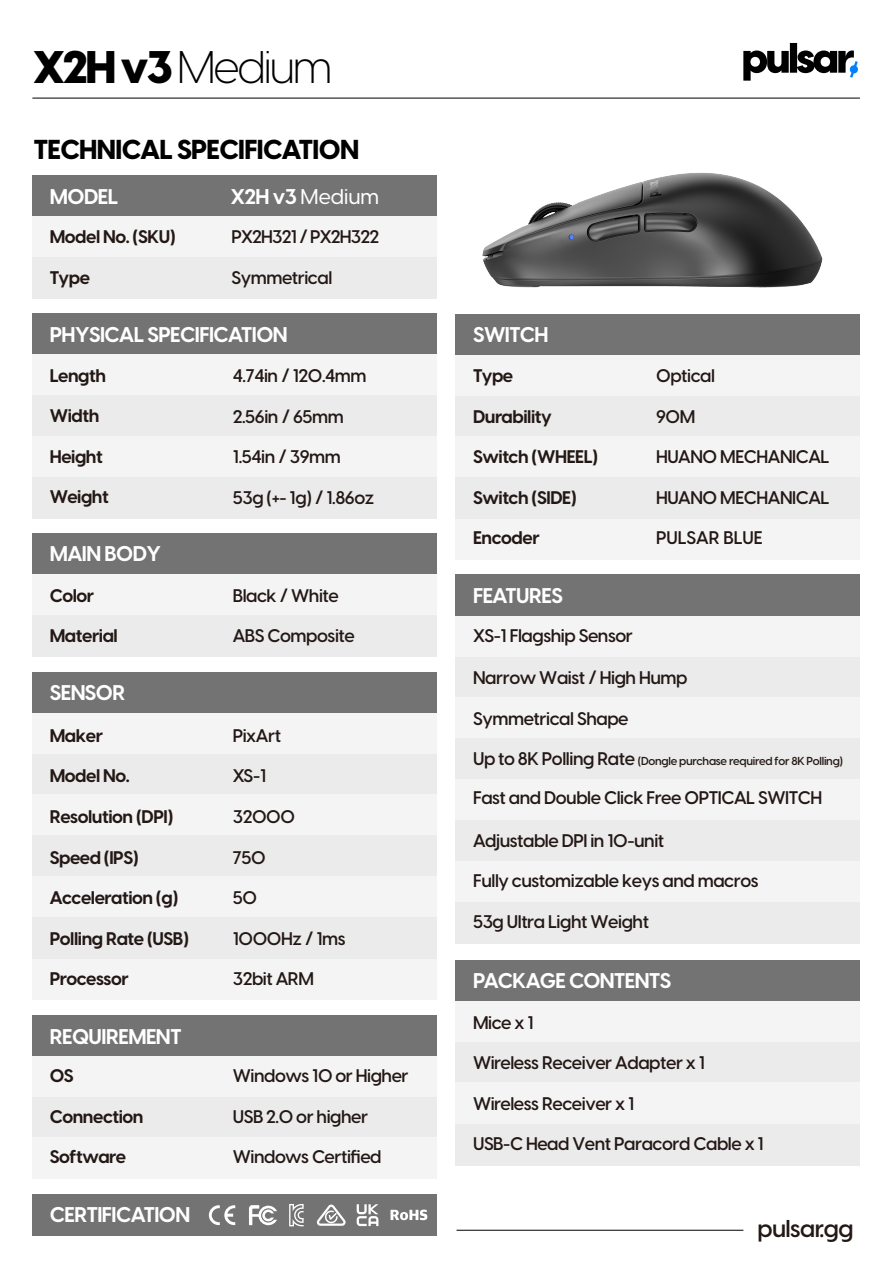
<style>
.page{position:relative;width:893px;height:1263px;background:#fff}
.page>*{position:absolute;margin:0;border:0;box-sizing:border-box;transform-origin:0 0}
.t1{font:300 45px "Visby CF";letter-spacing:-.05em;color:#000}
.t2{font:800 27px "Visby CF";letter-spacing:-.025em;color:#000}
.t3{font:600 24px "Visby CF";letter-spacing:-.025em;color:#231815}
.t4{font:700 21px "Visby CF";letter-spacing:-.025em;color:#fff}
.t5{font:500 21px "Visby CF";color:#fff}
.t6{font:600 18px "Visby CF";letter-spacing:-.025em;color:#231815}
.t7{font:700 18px "Visby CF";letter-spacing:-.025em;color:#231815}
.t8{font:600 18px "Visby CF";letter-spacing:-.045em;color:#231815}
.t9{font:600 18px "Visby CF";letter-spacing:-.005em;color:#231815}
.t10{font:600 11.4px "Visby CF";letter-spacing:-.025em;color:#231815}
.s1{font-weight:800}
.s2{font-weight:700}
.s3{font-size:18px}
</style>
<div class="page">
<hr style="left:32px;top:98px;width:828px;height:1px;background:#000">
<div style="left:32px;top:175px;width:405px;height:41px;background:#737373"></div>
<div style="left:32px;top:216px;width:405px;height:41px;background:#f4f4f4"></div>
<div style="left:32px;top:257px;width:405px;height:41px;background:#ebebeb"></div>
<div style="left:32px;top:314px;width:405px;height:41px;background:#737373"></div>
<div style="left:32px;top:355px;width:405px;height:41px;background:#f4f4f4"></div>
<div style="left:32px;top:396px;width:405px;height:41px;background:#ebebeb"></div>
<div style="left:32px;top:436px;width:405px;height:41px;background:#f4f4f4"></div>
<div style="left:32px;top:477px;width:405px;height:41px;background:#ebebeb"></div>
<div style="left:32px;top:1015px;width:405px;height:41px;background:#737373"></div>
<div style="left:32px;top:1056px;width:405px;height:41px;background:#f4f4f4"></div>
<div style="left:32px;top:1097px;width:405px;height:41px;background:#ebebeb"></div>
<div style="left:32px;top:1138px;width:405px;height:41px;background:#f4f4f4"></div>
<div style="left:32px;top:533px;width:405px;height:41px;background:#737373"></div>
<div style="left:32px;top:574px;width:405px;height:41px;background:#f4f4f4"></div>
<div style="left:32px;top:615px;width:405px;height:41px;background:#ebebeb"></div>
<div style="left:32px;top:672px;width:405px;height:41px;background:#737373"></div>
<div style="left:32px;top:713px;width:405px;height:41px;background:#f4f4f4"></div>
<div style="left:32px;top:754px;width:405px;height:41px;background:#ebebeb"></div>
<div style="left:32px;top:794px;width:405px;height:41px;background:#f4f4f4"></div>
<div style="left:32px;top:835px;width:405px;height:41px;background:#ebebeb"></div>
<div style="left:32px;top:876px;width:405px;height:41px;background:#f4f4f4"></div>
<div style="left:32px;top:958px;width:405px;height:41px;background:#f4f4f4"></div>
<div style="left:32px;top:917px;width:405px;height:41px;background:#ebebeb"></div>
<div style="left:455px;top:314px;width:405px;height:41px;background:#737373"></div>
<div style="left:455px;top:355px;width:405px;height:41px;background:#f4f4f4"></div>
<div style="left:455px;top:396px;width:405px;height:41px;background:#ebebeb"></div>
<div style="left:455px;top:436px;width:405px;height:42px;background:#f4f4f4"></div>
<div style="left:455px;top:518px;width:405px;height:41px;background:#f4f4f4"></div>
<div style="left:455px;top:478px;width:405px;height:41px;background:#ebebeb"></div>
<div style="left:455px;top:575px;width:405px;height:41px;background:#737373"></div>
<div style="left:455px;top:616px;width:405px;height:41px;background:#f4f4f4"></div>
<div style="left:455px;top:657px;width:405px;height:41px;background:#ebebeb"></div>
<div style="left:455px;top:697px;width:405px;height:41px;background:#f4f4f4"></div>
<div style="left:455px;top:738px;width:405px;height:41px;background:#ebebeb"></div>
<div style="left:455px;top:779px;width:405px;height:41px;background:#f4f4f4"></div>
<div style="left:455px;top:820px;width:405px;height:41px;background:#ebebeb"></div>
<div style="left:455px;top:960px;width:405px;height:41px;background:#737373"></div>
<div style="left:455px;top:1001px;width:405px;height:42px;background:#f4f4f4"></div>
<div style="left:455px;top:1043px;width:405px;height:41px;background:#ebebeb"></div>
<div style="left:455px;top:1083px;width:405px;height:41px;background:#f4f4f4"></div>
<div style="left:455px;top:1124px;width:405px;height:41px;background:#ebebeb"></div>
<div style="left:32px;top:1194px;width:405px;height:41px;background:#737373"></div>
<hr style="left:456px;top:1230px;width:287px;height:1px;background:#000">
<div style="left:455px;top:861px;width:405px;height:41px;background:#f4f4f4"></div>
<div style="left:455px;top:902px;width:405px;height:41px;background:#ebebeb"></div>
<svg style="left:838px;top:50px;width:20px;height:28px"></svg>
<svg style="left:249px;top:1205px;width:28px;height:20px"></svg>
<svg style="left:209px;top:1205px;width:26px;height:20px"></svg>
<svg style="left:357px;top:1204px;width:21px;height:22px"></svg>
<svg style="left:317px;top:1204px;width:29px;height:22px"></svg>
<svg style="left:390px;top:1209px;width:37px;height:11px"></svg>
<svg style="left:289px;top:1204px;width:15px;height:22px"></svg>
<img style="left:465px;top:43px;width:373px;height:245px">
<h1 class="t1" style="left:34px;top:40px;width:301px"><span class="s1">X2H v3</span> Medium</h1>
<h2 class="t2" style="left:34px;top:132px;width:327px">TECHNICAL SPECIFICATION</h2>
<p class="t4" style="left:50px;top:183px;width:70px">MODEL</p>
<p class="t7" style="left:50px;top:225px;width:127px">Model No. (SKU)</p>
<p class="t7" style="left:50px;top:266px;width:42px">Type</p>
<p class="t5" style="left:231px;top:183px;width:150px"><span class="s2">X2H v3</span> Medium</p>
<p class="t8" style="left:231px;top:226px;width:149px">PX2H321 / PX2H322</p>
<p class="t6" style="left:231px;top:266px;width:102px">Symmetrical</p>
<p class="t4" style="left:50px;top:321px;width:239px">PHYSICAL SPECIFICATION</p>
<p class="t7" style="left:50px;top:364px;width:58px">Length</p>
<p class="t7" style="left:50px;top:404px;width:51px">Width</p>
<p class="t7" style="left:50px;top:445px;width:55px">Height</p>
<p class="t7" style="left:50px;top:485px;width:61px">Weight</p>
<p class="t6" style="left:233px;top:365px;width:135px">4.74in / 120.4mm</p>
<p class="t6" style="left:233px;top:405px;width:113px">2.56in / 65mm</p>
<p class="t6" style="left:233px;top:446px;width:110px">1.54in / 39mm</p>
<p class="t6" style="left:233px;top:486px;width:143px">53g (+- 1g) / 1.86oz</p>
<p class="t4" style="left:50px;top:540px;width:113px">MAIN BODY</p>
<p class="t7" style="left:50px;top:584px;width:46px">Color</p>
<p class="t7" style="left:50px;top:624px;width:70px">Material</p>
<p class="t4" style="left:50px;top:679px;width:77px">SENSOR</p>
<p class="t7" style="left:50px;top:724px;width:55px">Maker</p>
<p class="t7" style="left:50px;top:764px;width:81px">Model No.</p>
<p class="t7" style="left:50px;top:805px;width:125px">Resolution (DPI)</p>
<p class="t7" style="left:50px;top:845px;width:91px">Speed (IPS)</p>
<p class="t7" style="left:50px;top:886px;width:130px">Acceleration (g)</p>
<p class="t7" style="left:50px;top:926px;width:141px">Polling Rate (USB)</p>
<p class="t7" style="left:50px;top:967px;width:81px">Processor</p>
<p class="t4" style="left:50px;top:1023px;width:133px">REQUIREMENT</p>
<p class="t7" style="left:50px;top:1064px;width:26px">OS</p>
<p class="t7" style="left:50px;top:1104px;width:95px">Connection</p>
<p class="t7" style="left:50px;top:1145px;width:78px">Software</p>
<p class="t4" style="left:50px;top:1201px;width:142px">CERTIFICATION</p>
<p class="t6" style="left:233px;top:584px;width:108px">Black / White</p>
<p class="t6" style="left:233px;top:625px;width:123px">ABS Composite</p>
<p class="t6" style="left:233px;top:724px;width:50px">PixArt</p>
<p class="t6" style="left:233px;top:765px;width:35px">XS-1</p>
<p class="t6" style="left:233px;top:805px;width:64px">32000</p>
<p class="t6" style="left:233px;top:846px;width:34px">750</p>
<p class="t6" style="left:233px;top:886px;width:26px">50</p>
<p class="t6" style="left:233px;top:927px;width:114px">1000Hz / 1ms</p>
<p class="t6" style="left:233px;top:967px;width:83px">32bit ARM</p>
<p class="t6" style="left:233px;top:1064px;width:177px">Windows 10 or Higher</p>
<p class="t6" style="left:233px;top:1105px;width:137px">USB 2.0 or higher</p>
<p class="t6" style="left:233px;top:1145px;width:150px">Windows Certified</p>
<p class="t4" style="left:473px;top:322px;width:77px">SWITCH</p>
<p class="t7" style="left:473px;top:364px;width:42px">Type</p>
<p class="t7" style="left:473px;top:405px;width:80px">Durability</p>
<p class="t7" style="left:473px;top:445px;width:127px">Switch (WHEEL)</p>
<p class="t7" style="left:473px;top:486px;width:105px">Switch (SIDE)</p>
<p class="t7" style="left:473px;top:526px;width:68px">Encoder</p>
<p class="t4" style="left:473px;top:582px;width:91px">FEATURES</p>
<p class="t6" style="left:473px;top:625px;width:161px">XS-1 Flagship Sensor</p>
<p class="t6" style="left:656px;top:364px;width:61px">Optical</p>
<p class="t6" style="left:656px;top:405px;width:41px">90M</p>
<p class="t6" style="left:656px;top:445px;width:175px">HUANO MECHANICAL</p>
<p class="t6" style="left:656px;top:486px;width:175px">HUANO MECHANICAL</p>
<p class="t9" style="left:656px;top:526px;width:108px">PULSAR BLUE</p>
<p class="t6" style="left:473px;top:666px;width:216px">Narrow Waist / High Hump</p>
<p class="t6" style="left:473px;top:707px;width:157px">Symmetrical Shape</p>
<p class="t10" style="left:473px;top:754px;width:371px"><span class="s3">Up to 8K Polling Rate</span> (Dongle purchase required for 8K Polling)</p>
<p class="t6" style="left:473px;top:786px;width:351px">Fast and Double Click Free OPTICAL SWITCH</p>
<p class="t6" style="left:473px;top:829px;width:193px">Adjustable DPI in 10-unit</p>
<p class="t6" style="left:473px;top:869px;width:287px">Fully customizable keys and macros</p>
<p class="t6" style="left:473px;top:910px;width:177px">53g Ultra Light Weight</p>
<p class="t4" style="left:473px;top:967px;width:200px">PACKAGE CONTENTS</p>
<p class="t6" style="left:473px;top:1011px;width:62px">Mice x 1</p>
<p class="t6" style="left:473px;top:1051px;width:234px">Wireless Receiver Adapter x 1</p>
<p class="t6" style="left:473px;top:1092px;width:163px">Wireless Receiver x 1</p>
<p class="t6" style="left:473px;top:1132px;width:292px">USB-C Head Vent Paracord Cable x 1</p>
<h3 class="t3" style="left:757px;top:1213px;width:97px">pulsar.gg</h3>
</div>
